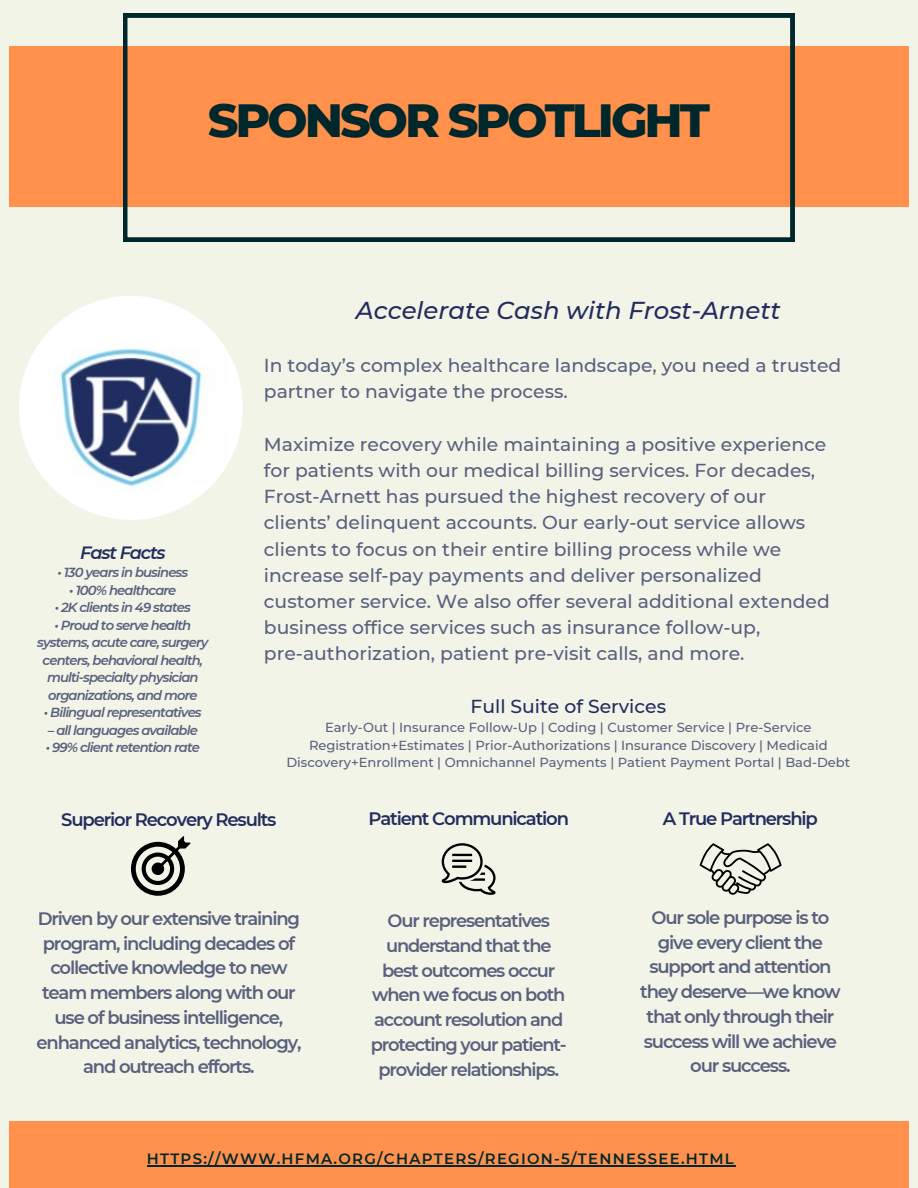
<style>
.page{position:relative;width:918px;height:1188px;background:#f2f4e8}
.page>*{position:absolute;margin:0;border:0;box-sizing:border-box;transform-origin:0 0}
.t1{font:800 47.55px "Montserrat";letter-spacing:-.065em;color:#00272b}
.t2{font:italic 500 24.45px "Montserrat";color:#222d5d}
.t3{font:500 18.75px/26.2px "Montserrat";color:#59607d}
.t4{font:500 18.75px "Montserrat";color:#222d5d}
.t5{font:600 18px/24.8px "Montserrat";letter-spacing:-.065em;color:#59607d;text-align:center}
.t6{font:600 18px "Montserrat";letter-spacing:-.065em;color:#222d5d}
.t7{font:600 17.85px/24.8px "Montserrat";letter-spacing:-.065em;color:#59607d;text-align:center}
.t8{font:italic 600 17.7px "Montserrat";letter-spacing:-.065em;color:#222d5d}
.t9{font:600 14.85px "Montserrat";letter-spacing:.085em;color:#00272b}
.t10{font:italic 600 13.2px "Montserrat";letter-spacing:-.065em;color:#59607d}
.t11{font:500 13.05px/17.4px "Montserrat";color:#59607d;text-align:center}
</style>
<div class="page">
<div style="left:9px;top:47px;width:900px;height:160px;background:#ff914d"></div>
<svg style="left:123px;top:13px;width:672px;height:229px"></svg>
<div style="left:9px;top:1121px;width:900px;height:67px;background:#ff914d"></div>
<img style="left:19px;top:296px;width:224px;height:224px;border-radius:50%">
<svg style="left:131px;top:836px;width:60px;height:60px"></svg>
<svg style="left:442px;top:843px;width:54px;height:52px"></svg>
<svg style="left:700px;top:843px;width:82px;height:52px"></svg>
<hr style="left:147px;top:1165px;width:588px;height:1px;background:#00272b">
<p class="t1" style="left:208px;top:91px;width:504px">SPONSOR SPOTLIGHT</p>
<p class="t8" style="left:80px;top:541px;width:87px">Fast Facts</p>
<p class="t10" style="left:57px;top:564px;width:132px">• 130 years in business</p>
<p class="t10" style="left:69px;top:582px;width:109px">• 100% healthcare</p>
<p class="t10" style="left:55px;top:599px;width:138px">• 2K clients in 49 states</p>
<p class="t10" style="left:55px;top:617px;width:138px">• Proud to serve health</p>
<p class="t10" style="left:37px;top:635px;width:173px">systems, acute care, surgery</p>
<p class="t10" style="left:43px;top:652px;width:162px">centers, behavioral health,</p>
<p class="t10" style="left:47px;top:670px;width:153px">multi-specialty physician</p>
<p class="t10" style="left:48px;top:687px;width:151px">organizations, and more</p>
<p class="t10" style="left:44px;top:705px;width:159px">• Bilingual representatives</p>
<p class="t10" style="left:48px;top:722px;width:152px">– all languages available</p>
<p class="t10" style="left:46px;top:740px;width:156px">• 99% client retention rate</p>
<p class="t2" style="left:356px;top:295px;width:426px">Accelerate Cash with Frost-Arnett</p>
<p class="t3" style="left:264px;top:352px;width:579px">In today’s complex healthcare landscape, you need a trusted partner to navigate the process.</p>
<p class="t3" style="left:264px;top:431px;width:564px">Maximize recovery while maintaining a positive experience</p>
<p class="t3" style="left:264px;top:457px;width:553px">for patients with our medical billing services. For decades,</p>
<p class="t3" style="left:264px;top:483px;width:504px">Frost-Arnett has pursued the highest recovery of our</p>
<p class="t3" style="left:264px;top:509px;width:543px">clients’ delinquent accounts. Our early-out service allows</p>
<p class="t3" style="left:264px;top:536px;width:519px">clients to focus on their entire billing process while we</p>
<p class="t3" style="left:264px;top:562px;width:499px">increase self-pay payments and deliver personalized</p>
<p class="t3" style="left:264px;top:588px;width:567px">customer service. We also offer several additional extended</p>
<p class="t3" style="left:264px;top:614px;width:498px">business office services such as insurance follow-up,</p>
<p class="t3" style="left:264px;top:640px;width:482px">pre-authorization, patient pre-visit calls, and more.</p>
<p class="t4" style="left:471px;top:695px;width:197px">Full Suite of Services</p>
<p class="t11" style="left:286px;top:719px;width:565px">Early-Out | Insurance Follow-Up | Coding | Customer Service | Pre-Service<br>Registration+Estimates | Prior-Authorizations | Insurance Discovery | Medicaid<br>Discovery+Enrollment | Omnichannel Payments | Patient Payment Portal | Bad-Debt</p>
<p class="t6" style="left:61px;top:808px;width:217px">Superior Recovery Results</p>
<p class="t5" style="left:37px;top:906px;width:266px">Driven by our extensive training program, including decades of collective knowledge to new team members along with our use of business intelligence, enhanced analytics, technology, and outreach efforts.</p>
<p class="t6" style="left:369px;top:807px;width:202px">Patient Communication</p>
<p class="t7" style="left:371px;top:908px;width:197px">Our representatives understand that the best outcomes occur when we focus on both account resolution and protecting your patient&shy;provider relationships.</p>
<p class="t6" style="left:663px;top:807px;width:157px">A True Partnership</p>
<p class="t5" style="left:640px;top:905px;width:202px">Our sole purpose is to give every client the support and attention they deserve—we know that only through their success will we achieve our success.</p>
<p class="t9" style="left:147px;top:1150px;width:589px">HTTPS://WWW.HFMA.ORG/CHAPTERS/REGION-5/TENNESSEE.HTML</p>
</div>
